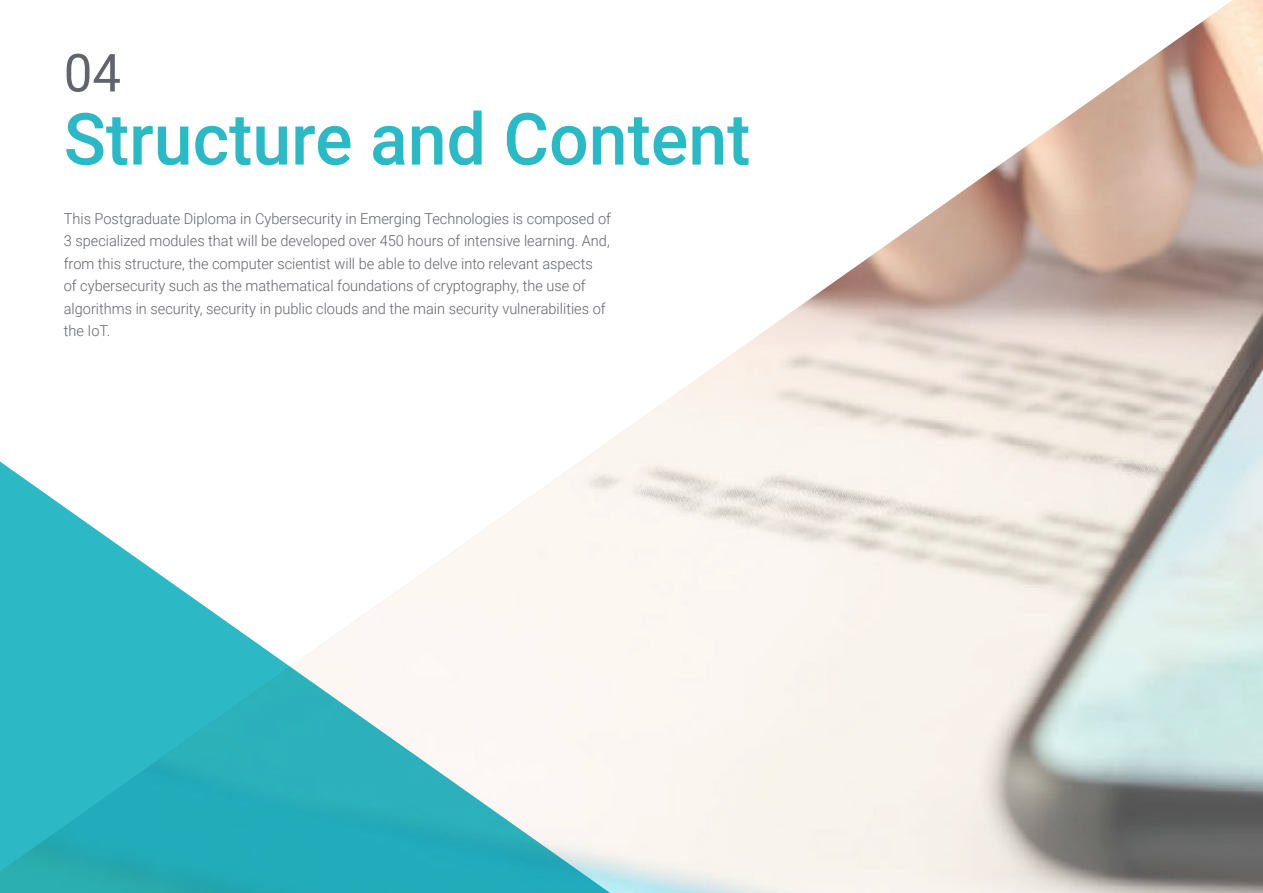
<style>
.page{position:relative;width:1263px;height:893px;background:#fff}
.page>*{position:absolute;margin:0;border:0;box-sizing:border-box;transform-origin:0 0}
.t1{font:500 72px "Roboto";color:#2db8c5}
.t2{font:52.5px "Roboto";color:#61646a}
.t3{font:300 15px/22.5px "Roboto";color:#61646a}
</style>
<div class="page">
<img style="left:603px;top:0;width:660px;height:893px">
<svg style="left:0;top:446px;width:640px;height:447px"></svg>
<h2 class="t2" style="left:64px;top:36px;width:59px">04</h2>
<h1 class="t1" style="left:64px;top:89px;width:688px">Structure and Content</h1>
<p class="t3" style="left:64px;top:207px;width:549px">This Postgraduate Diploma in Cybersecurity in Emerging Technologies is composed of 3 specialized modules that will be developed over 450 hours of intensive learning. And, from this structure, the computer scientist will be able to delve into relevant aspects<br>of cybersecurity such as the mathematical foundations of cryptography, the use of algorithms in security, security in public clouds and the main security vulnerabilities of the IoT.</p>
</div>
